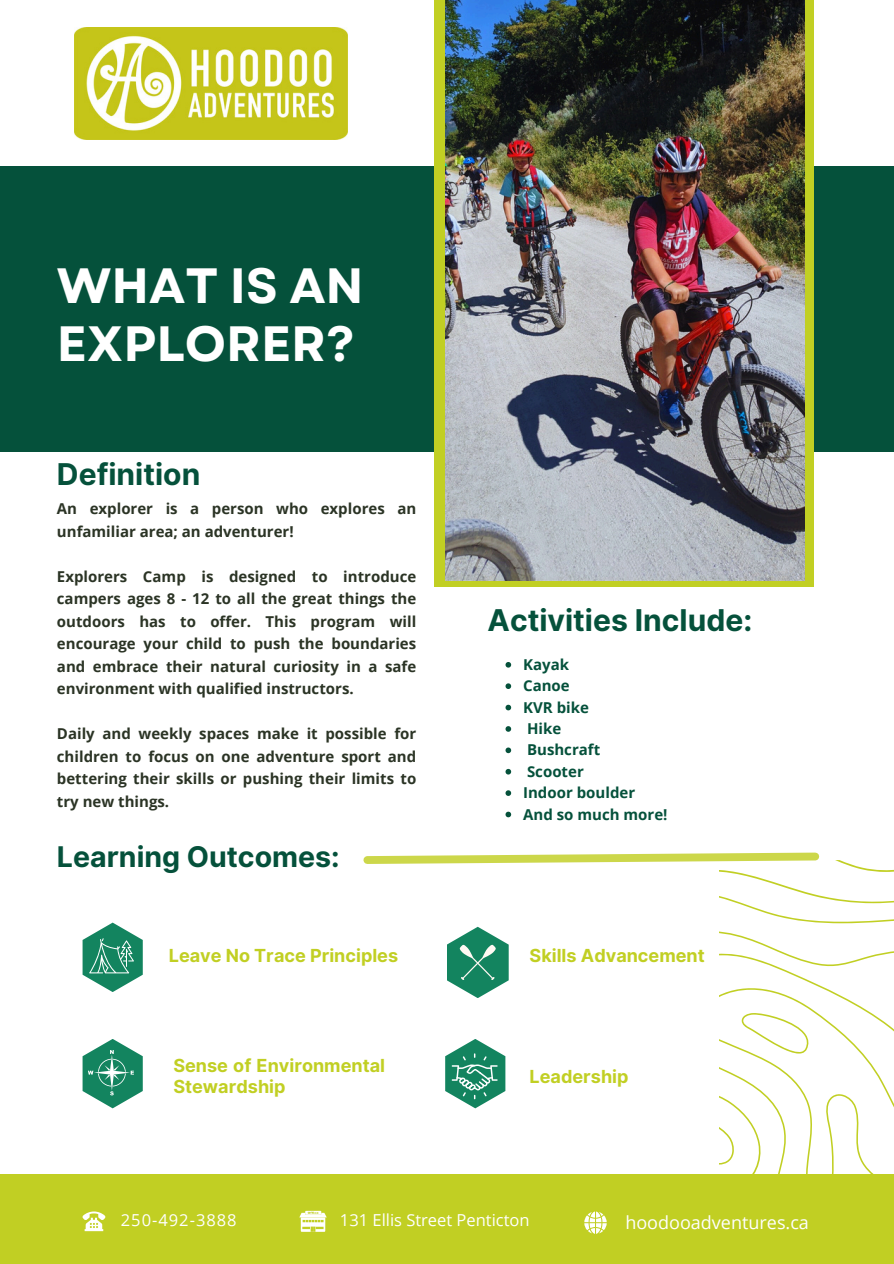
<style>
.page{position:relative;width:894px;height:1264px;background:#fff}
.page>*{position:absolute;margin:0;border:0;box-sizing:border-box;transform-origin:0 0}
.t1{font:700 49.5px/58.5px "Garet";color:#fff}
.t2{font:700 30px "Inter";color:#05513b}
.t3{font:700 28.5px "Inter";color:#05513b}
.t4{font:700 18px/21.3px "Inter";color:#c1cf23}
.t5{font:18px "Open Sans";color:#fff}
.t6{font:16.5px "Open Sans";color:#fff}
.t7{font:16.5px "Open Sans";letter-spacing:.06em;color:#fff}
.t8{font:700 15px/22.5px "Open Sans";color:#2b3425;text-align:justify}
.t9{font:700 15px "Open Sans";color:#05513b}
</style>
<div class="page">
<div style="left:0;top:166px;width:893px;height:285px;background:#05513b"></div>
<div style="left:434px;top:0;width:379px;height:586px;background:#c1cf23"></div>
<img style="left:445px;top:0;width:359px;height:580px">
<div style="left:0;top:1174px;width:893px;height:89px;background:#c1cf23"></div>
<svg style="left:82px;top:1211px;width:23px;height:20px"></svg>
<svg style="left:299px;top:1210px;width:27px;height:21px"></svg>
<svg style="left:584px;top:1211px;width:22px;height:22px"></svg>
<img style="left:74px;top:27px;width:273px;height:113px">
<svg style="left:82px;top:922px;width:61px;height:70px"></svg>
<svg style="left:82px;top:1039px;width:61px;height:69px"></svg>
<svg style="left:363px;top:852px;width:530px;height:322px"></svg>
<svg style="left:505px;top:662px;width:6px;height:5px"></svg>
<svg style="left:505px;top:683px;width:6px;height:6px"></svg>
<svg style="left:505px;top:704px;width:6px;height:6px"></svg>
<svg style="left:505px;top:726px;width:6px;height:5px"></svg>
<svg style="left:505px;top:747px;width:6px;height:6px"></svg>
<svg style="left:505px;top:769px;width:6px;height:5px"></svg>
<svg style="left:505px;top:790px;width:6px;height:6px"></svg>
<svg style="left:505px;top:811px;width:6px;height:6px"></svg>
<p class="t1" style="left:57px;top:256px;width:308px">WHAT IS AN<br>EXPLORER?</p>
<p class="t2" style="left:57px;top:456px;width:145px">Definition</p>
<p class="t8" style="left:57px;top:497px;width:361px">An explorer is a person who explores an unfamiliar area; an adventurer!</p>
<p class="t8" style="left:57px;top:565px;width:361px">Explorers Camp is designed to introduce campers ages 8 - 12 to all the great things the outdoors has to offer. This program will encourage your child to push the boundaries and embrace their natural curiosity in a safe environment with qualified instructors.</p>
<p class="t8" style="left:57px;top:722px;width:361px">Daily and weekly spaces make it possible for children to focus on one adventure sport and bettering their skills or pushing their limits to try new things.</p>
<p class="t3" style="left:57px;top:839px;width:284px">Learning Outcomes:</p>
<p class="t2" style="left:487px;top:602px;width:266px">Activities Include:</p>
<p class="t9" style="left:523px;top:654px;width:47px">Kayak</p>
<h1 class="t9" style="left:523px;top:675px;width:48px">Canoe</h1>
<h2 class="t9" style="left:523px;top:696px;width:67px">KVR bike</h2>
<h5 class="t9" style="left:527px;top:718px;width:36px">Hike</h5>
<h5 class="t9" style="left:527px;top:739px;width:75px">Bushcraft</h5>
<h5 class="t9" style="left:527px;top:760px;width:58px">Scooter</h5>
<h2 class="t9" style="left:523px;top:782px;width:113px">Indoor boulder</h2>
<p class="t9" style="left:523px;top:803px;width:146px">And so much more!</p>
<h2 class="t4" style="left:169px;top:944px;width:231px">Leave No Trace Principles</h2>
<p class="t4" style="left:529px;top:944px;width:176px">Skills Advancement</p>
<p class="t4" style="left:173px;top:1054px;width:213px">Sense of Environmental<br>Stewardship</p>
<p class="t4" style="left:529px;top:1065px;width:100px">Leadership</p>
<p class="t7" style="left:121px;top:1208px;width:117px">250-492-3888</p>
<p class="t6" style="left:340px;top:1208px;width:191px">131 Ellis Street Penticton</p>
<p class="t5" style="left:625px;top:1209px;width:185px">hoodooadventures.ca</p>
</div>
